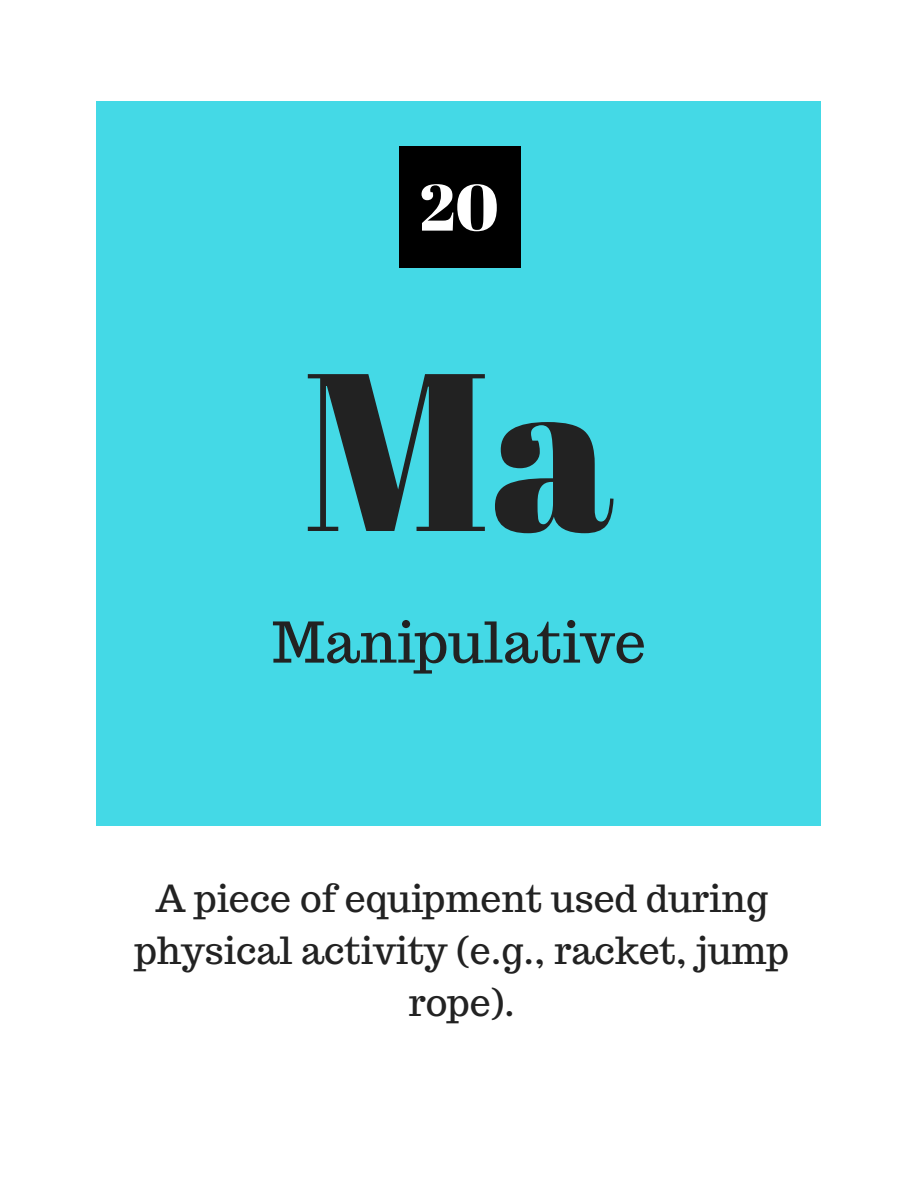
<style>
.page{position:relative;width:918px;height:1188px;background:#fff}
.page>*{position:absolute;margin:0;border:0;box-sizing:border-box;transform-origin:0 0}
.t1{font:224.1px "Abril Fatface";color:#222}
.t2{font:65.4px "Abril Fatface";color:#fff}
.t3{font:55.95px "Trocchi";color:#222}
.t4{font:37.35px/51.8px "Trocchi";color:#222;text-align:center}
</style>
<div class="page">
<div style="left:97px;top:101px;width:724px;height:725px;background:#44d9e6"></div>
<div style="left:399px;top:146px;width:122px;height:122px;background:#000"></div>
<h2 class="t2" style="left:419px;top:161px;width:81px">20</h2>
<h1 class="t1" style="left:302px;top:294px;width:313px">Ma</h1>
<h3 class="t3" style="left:272px;top:606px;width:375px">Manipulative</h3>
<p class="t4" style="left:135px;top:873px;width:656px">A piece of equipment used during physical activity (e.g., racket, jump rope).</p>
</div>
